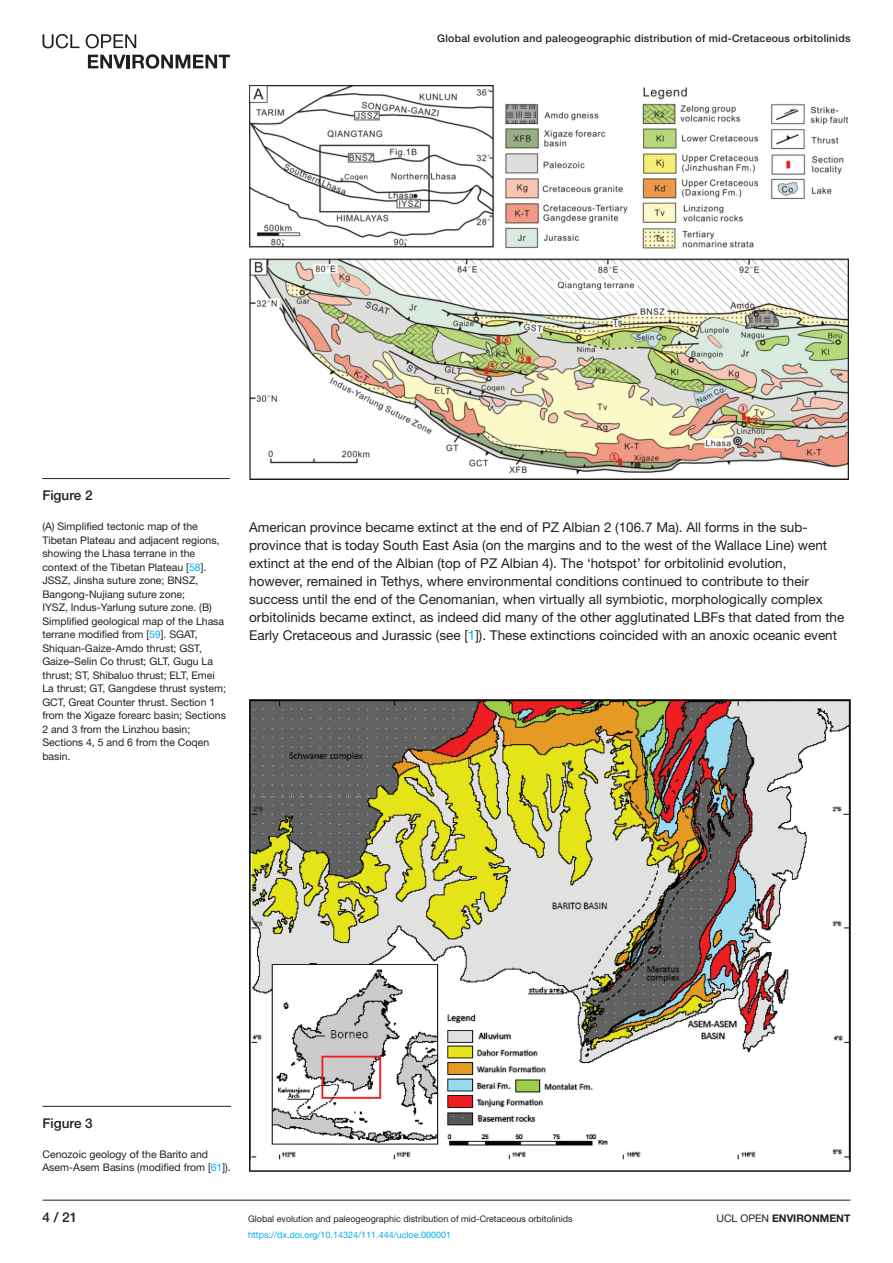
<style>
.page{position:relative;width:893px;height:1263px;background:#fff}
.page>*{position:absolute;margin:0;border:0;box-sizing:border-box;transform-origin:0 0}
.t1{font:13.5px/18px "Helvetica Neue LT Std";color:#231f20}
.t2{font:500 13.5px "Helvetica Neue LT Std";color:#231f20}
.t3{font:10.5px/13.5px "Helvetica Neue LT Std";color:#231f20}
.t4{font:500 10.5px "Helvetica Neue LT Std";letter-spacing:.025em;color:#231f20}
.t5{font:700 10.5px "Helvetica Neue LT Std";color:#231f20}
.t6{font:9px "Helvetica Neue LT Std";color:#231f20}
.t7{font:9px "Helvetica Neue LT Std";color:#00aeef}
.s1{color:#00aeef}
.s2{font-weight:400}
</style>
<div class="page">
<hr style="left:43px;top:1200px;width:807px;height:1px;background:#231f20">
<svg style="left:43px;top:34px;width:36px;height:14px"></svg>
<svg style="left:86px;top:34px;width:50px;height:14px"></svg>
<svg style="left:88px;top:54px;width:142px;height:15px"></svg>
<img style="left:249px;top:86px;width:599px;height:394px">
<img style="left:249px;top:699px;width:601px;height:472px">
<hr style="left:42px;top:478px;width:188px;height:1px;background:#231f20">
<hr style="left:43px;top:1106px;width:188px;height:1px;background:#231f20">
<p class="t4" style="left:437px;top:32px;width:415px">Global evolution and paleogeographic distribution of mid-Cretaceous orbitolinids</p>
<p class="t2" style="left:42px;top:487px;width:52px">Figure 2</p>
<p class="t3" style="left:42px;top:520px;width:185px">(A) Simplified tectonic map of the Tibetan Plateau and adjacent regions, showing the Lhasa terrane in the context of the Tibetan Plateau [<span class="s1">58</span>].<br>JSSZ, Jinsha suture zone; BNSZ, Bangong-Nujiang suture zone;<br>IYSZ, Indus-Yarlung suture zone. (B)<br>Simplified geological map of the Lhasa terrane modified from [<span class="s1">59</span>]. SGAT, Shiquan-Gaize-Amdo thrust; GST, Gaize–Selin Co thrust; GLT, Gugu La thrust; ST, Shibaluo thrust; ELT, Emei La thrust; GT, Gangdese thrust system; GCT, Great Counter thrust. Section 1 from the Xigaze forearc basin; Sections 2 and 3 from the Linzhou basin; Sections 4, 5 and 6 from the Coqen basin.</p>
<p class="t1" style="left:249px;top:518px;width:597px">American province became extinct at the end of PZ Albian 2 (106.7 Ma). All forms in the sub&shy;province that is today South East Asia (on the margins and to the west of the Wallace Line) went extinct at the end of the Albian (top of PZ Albian 4). The ‘hotspot’ for orbitolinid evolution,<br>however, remained in Tethys, where environmental conditions continued to contribute to their success until the end of the Cenomanian, when virtually all symbiotic, morphologically complex orbitolinids became extinct, as indeed did many of the other agglutinated LBFs that dated from the Early Cretaceous and Jurassic (see [<span class="s1">1</span>]). These extinctions coincided with an anoxic oceanic event</p>
<p class="t2" style="left:43px;top:1115px;width:52px">Figure 3</p>
<p class="t3" style="left:43px;top:1147px;width:190px">Cenozoic geology of the Barito and<br>Asem-Asem Basins (modified from [<span class="s1">61</span>]).</p>
<p class="t2" style="left:43px;top:1209px;width:36px">4 / 21</p>
<p class="t6" style="left:248px;top:1213px;width:326px">Global evolution and paleogeographic distribution of mid-Cretaceous orbitolinids</p>
<p class="t5" style="left:716px;top:1211px;width:135px"><span class="s2">UCL OPEN</span> ENVIRONMENT</p>
<p class="t7" style="left:248px;top:1229px;width:204px">https://dx.doi.org/10.14324/111.444/ucloe.000001</p>
</div>
